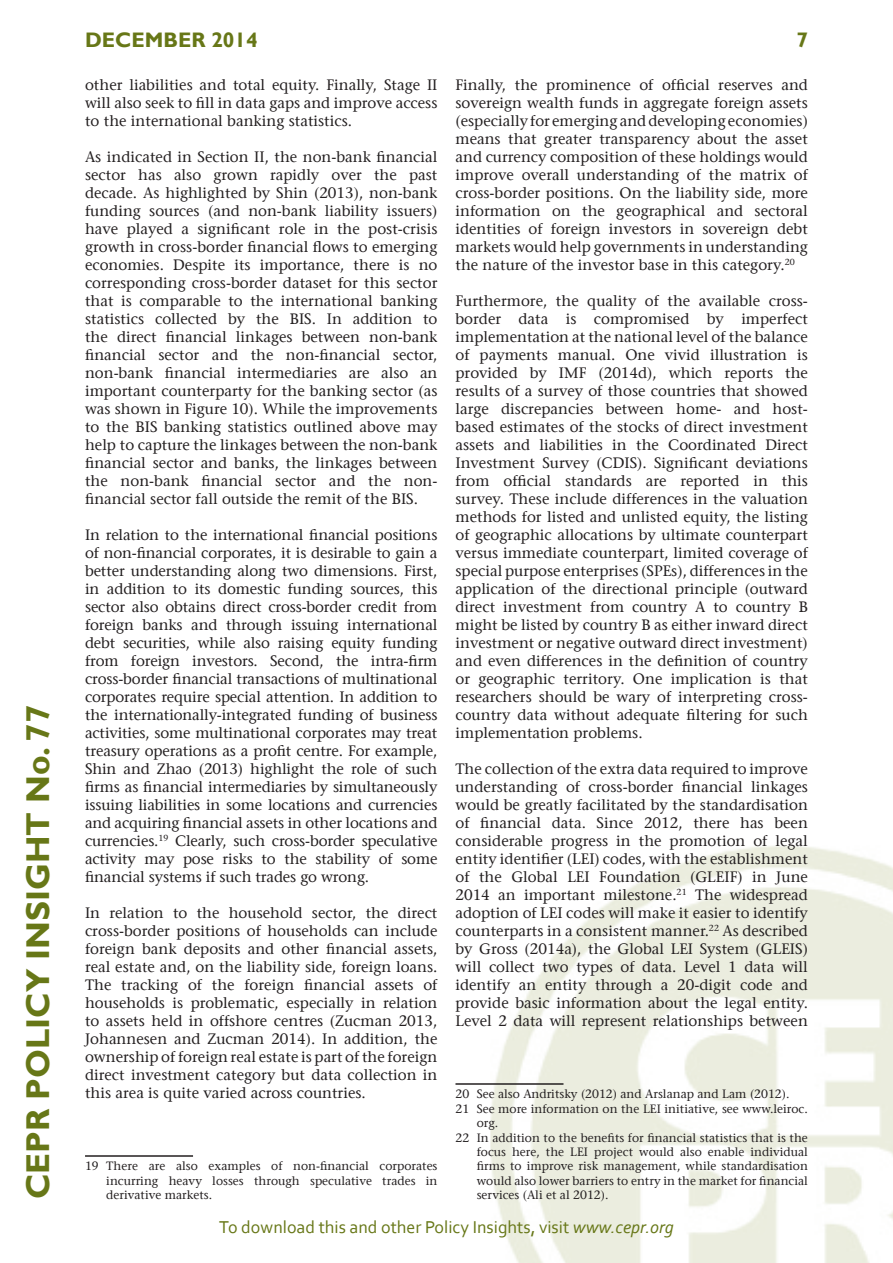
<style>
.page{position:relative;width:893px;height:1263px;background:#fff}
.page>*{position:absolute;margin:0;border:0;box-sizing:border-box;transform-origin:0 0}
.t1{font:700 33px "Gill Sans";color:#677717}
.t2{font:700 21px "Gill Sans";color:#677717}
.t3{font:18px "Corbel";color:#677717}
.t4{font:15px/18px "Stone Serif";color:#231f20;text-align:justify}
.t5{font:12px/14.4px "Stone Serif";color:#231f20;text-align:justify}
.s1{font-style:italic}
</style>
<div class="page">
<img style="left:490px;top:846px;width:403px;height:417px">
<hr style="left:85px;top:1155px;width:108px;height:2px;background:#231f20">
<hr style="left:455px;top:1083px;width:108px;height:2px;background:#231f20">
<h1 class="t1" style="left:18px;top:1199px;width:496px;rotate:-90deg">CEPR POLICY INSIGHT NO. 77</h1>
<h2 class="t2" style="left:85px;top:28px;width:32px">DECE</h2>
<h2 class="t2" style="left:145px;top:28px;width:115px">MBER 2014</h2>
<h2 class="t2" style="left:796px;top:28px;width:13px">7</h2>
<p class="t4" style="left:85px;top:76px;width:354px">other liabilities and total equity. Finally, Stage II will also seek to fill in data gaps and improve access to the international banking statistics.</p>
<p class="t4" style="left:85px;top:148px;width:354px">As indicated in Section II, the non-bank financial sector has also grown rapidly over the past decade. As highlighted by Shin (2013), non-bank funding sources (and non-bank liability issuers) have played a significant role in the post-crisis growth in cross-border financial flows to emerging economies. Despite its importance, there is no corresponding cross-border dataset for this sector that is comparable to the international banking statistics collected by the BIS. In addition to the direct financial linkages between non-bank financial sector and the non-financial sector, non-bank financial intermediaries are also an important counterparty for the banking sector (as was shown in Figure 10). While the improvements to the BIS banking statistics outlined above may help to capture the linkages between the non-bank financial sector and banks, the linkages between the non-bank financial sector and the non&shy;financial sector fall outside the remit of the BIS.</p>
<p class="t4" style="left:85px;top:526px;width:354px">In relation to the international financial positions of non-financial corporates, it is desirable to gain a better understanding along two dimensions. First, in addition to its domestic funding sources, this sector also obtains direct cross-border credit from foreign banks and through issuing international debt securities, while also raising equity funding from foreign investors. Second, the intra-firm cross-border financial transactions of multinational corporates require special attention. In addition to the internationally-integrated funding of business activities, some multinational corporates may treat treasury operations as a profit centre. For example, Shin and Zhao (2013) highlight the role of such firms as financial intermediaries by simultaneously issuing liabilities in some locations and currencies and acquiring financial assets in other locations and currencies.<sup>19</sup> Clearly, such cross-border speculative activity may pose risks to the stability of some financial systems if such trades go wrong.</p>
<p class="t4" style="left:85px;top:904px;width:354px">In relation to the household sector, the direct cross-border positions of households can include foreign bank deposits and other financial assets, real estate and, on the liability side, foreign loans.<br>The tracking of the foreign financial assets of households is problematic, especially in relation to assets held in offshore centres (Zucman 2013, Johannesen and Zucman 2014). In addition, the ownership of foreign real estate is part of the foreign direct investment category but data collection in this area is quite varied across countries.</p>
<p class="t5" style="left:106px;top:1159px;width:333px;text-indent:-21px">19 There are also examples of non-financial corporates incurring heavy losses through speculative trades in derivative markets.</p>
<p class="t4" style="left:455px;top:76px;width:354px">Finally, the prominence of official reserves and sovereign wealth funds in aggregate foreign assets (especially for emerging and developing economies) means that greater transparency about the asset and currency composition of these holdings would improve overall understanding of the matrix of cross-border positions. On the liability side, more information on the geographical and sectoral identities of foreign investors in sovereign debt markets would help governments in understanding the nature of the investor base in this category.<sup>20</sup></p>
<p class="t4" style="left:455px;top:292px;width:354px">Furthermore, the quality of the available cross&shy;border data is compromised by imperfect implementation at the national level of the balance of payments manual. One vivid illustration is provided by IMF (2014d), which reports the results of a survey of those countries that showed large discrepancies between home- and host&shy;based estimates of the stocks of direct investment assets and liabilities in the Coordinated Direct Investment Survey (CDIS). Significant deviations from official standards are reported in this survey. These include differences in the valuation methods for listed and unlisted equity, the listing of geographic allocations by ultimate counterpart versus immediate counterpart, limited coverage of special purpose enterprises (SPEs), differences in the application of the directional principle (outward direct investment from country A to country B might be listed by country B as either inward direct investment or negative outward direct investment) and even differences in the definition of country or geographic territory. One implication is that researchers should be wary of interpreting cross&shy;country data without adequate filtering for such implementation problems.</p>
<p class="t4" style="left:455px;top:760px;width:354px">The collection of the extra data required to improve understanding of cross-border financial linkages would be greatly facilitated by the standardisation of financial data. Since 2012, there has been considerable progress in the promotion of legal entity identifier (LEI) codes, with the establishment of the Global LEI Foundation (GLEIF) in June 2014 an important milestone.<sup>21</sup> The widespread adoption of LEI codes will make it easier to identify counterparts in a consistent manner.<sup>22</sup> As described by Gross (2014a), the Global LEI System (GLEIS) will collect two types of data. Level 1 data will identify an entity through a 20-digit code and provide basic information about the legal entity.<br>Level 2 data will represent relationships between</p>
<p class="t5" style="left:455px;top:1087px;width:335px">20 See also Andritsky (2012) and Arslanap and Lam (2012).</p>
<p class="t5" style="left:455px;top:1101px;width:354px">21 See more information on the LEI initiative, see www.leiroc.</p>
<p class="t5" style="left:477px;top:1116px;width:23px">org.</p>
<p class="t5" style="left:455px;top:1130px;width:354px">22 In addition to the benefits for financial statistics that is the</p>
<p class="t5" style="left:477px;top:1145px;width:333px">focus here, the LEI project would also enable individual</p>
<p class="t5" style="left:477px;top:1159px;width:333px">firms to improve risk management, while standardisation</p>
<p class="t5" style="left:477px;top:1173px;width:333px">would also lower barriers to entry in the market for financial</p>
<p class="t5" style="left:477px;top:1188px;width:133px">services (Ali et al 2012).</p>
<p class="t3" style="left:219px;top:1216px;width:456px">To download this and other Policy Insights, visit <span class="s1">www.cepr.org</span></p>
</div>
